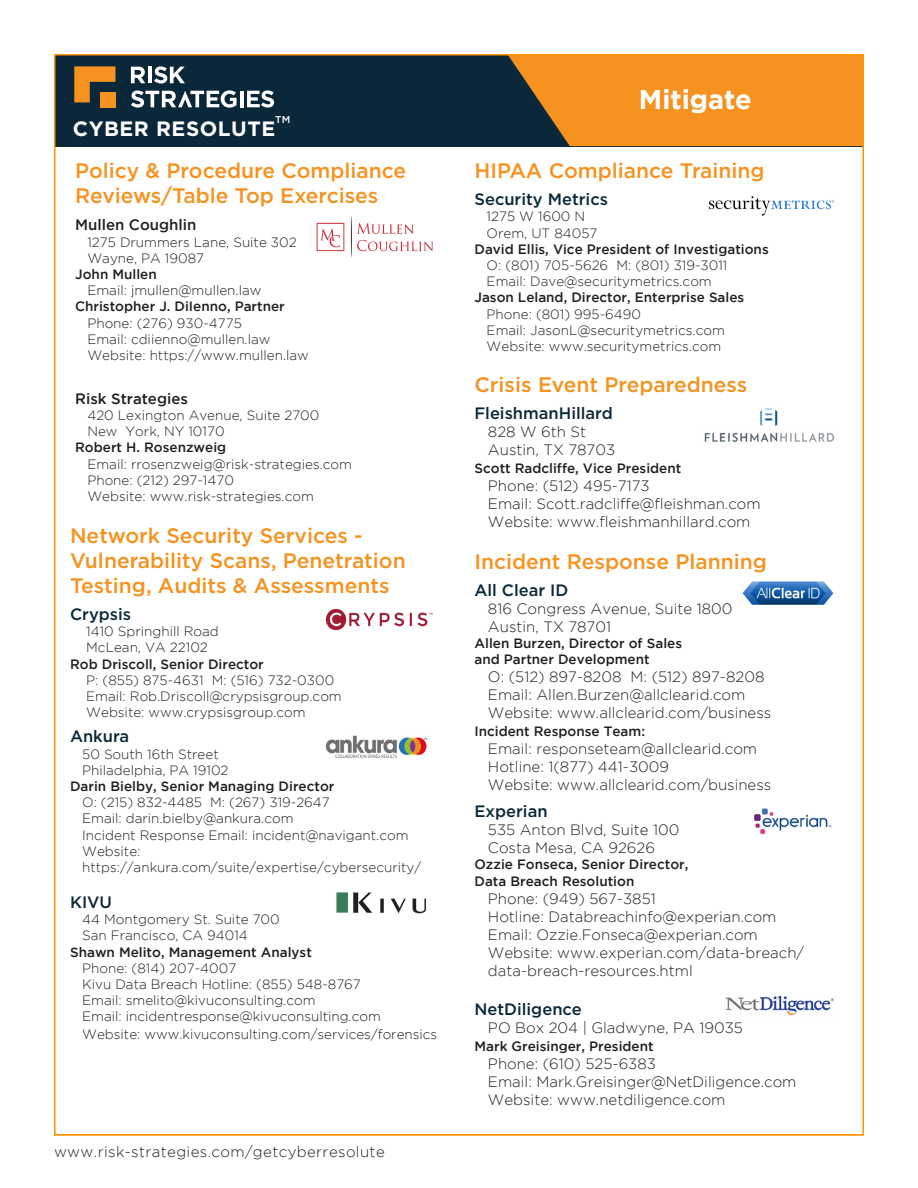
<style>
.page{position:relative;width:918px;height:1188px;background:#fff}
.page>*{position:absolute;margin:0;border:0;box-sizing:border-box;transform-origin:0 0}
.t1{font:700 27px "Gotham";color:#fff}
.t2{font:500 21px/25.2px "Gotham";color:#f69220}
.t3{font:700 20.7px "Gotham";letter-spacing:.025em;color:#fff}
.t4{font:500 16.5px "Gotham";color:#0a2839}
.t5{font:300 15px/18px "Gotham";color:#231f20}
.t6{font:300 15px "Gotham";letter-spacing:.025em;color:#231f20}
.t7{font:500 15px "Gotham";color:#231f20}
.t8{font:300 13.5px/16.2px "Gotham";color:#231f20}
.t9{font:500 13.5px/16.2px "Gotham";color:#231f20}
.t10{font:500 9.9px "Gotham";color:#fff}
.s1{font-weight:300}
.s2{font-weight:500}
</style>
<div class="page">
<div style="left:54px;top:54px;width:810px;height:92px;background:#0a2839"></div>
<svg style="left:509px;top:57px;width:352px;height:89px;background:#e18822"></svg>
<svg style="left:131px;top:67px;width:14px;height:16px"></svg>
<hr style="left:148px;top:67px;width:4px;height:16px;background:#fff">
<svg style="left:154px;top:67px;width:31px;height:17px"></svg>
<hr style="left:240px;top:91px;width:3px;height:16px;background:#fff">
<svg style="left:247px;top:90px;width:27px;height:18px"></svg>
<svg style="left:131px;top:90px;width:106px;height:18px"></svg>
<svg style="left:74px;top:67px;width:41px;height:35px"></svg>
<div style="left:100px;top:92px;width:15px;height:16px;background:#f69220"></div>
<img style="left:316px;top:216px;width:118px;height:41px">
<img style="left:325px;top:608px;width:108px;height:23px">
<img style="left:325px;top:735px;width:103px;height:23px">
<img style="left:336px;top:892px;width:90px;height:22px">
<img style="left:708px;top:196px;width:126px;height:20px">
<img style="left:704px;top:408px;width:131px;height:34px">
<img style="left:743px;top:581px;width:91px;height:24px">
<img style="left:753px;top:808px;width:79px;height:26px">
<img style="left:725px;top:995px;width:109px;height:21px">
<p class="t10" style="left:275px;top:114px;width:17px">TM</p>
<p class="t3" style="left:73px;top:116px;width:204px">CYBER RESOLUTE</p>
<p class="t2" style="left:75px;top:158px;width:333px">Policy &amp; Procedure Compliance<br>Reviews/Table Top Exercises</p>
<p class="t7" style="left:75px;top:217px;width:123px">Mullen Coughlin</p>
<p class="t8" style="left:87px;top:234px;width:211px">1275 Drummers Lane, Suite 302</p>
<p class="t8" style="left:87px;top:250px;width:118px">Wayne, PA 19087</p>
<p class="t9" style="left:75px;top:266px;width:83px">John Mullen</p>
<p class="t9" style="left:75px;top:282px;width:211px;text-indent:12px"><span class="s1">Email: jmullen@mullen.law<br></span>Christopher J. DiIenno, Partner</p>
<p class="t8" style="left:87px;top:315px;width:185px">Phone: (276) 930-4775<br>Email: cdiienno@mullen.law</p>
<p class="t8" style="left:87px;top:347px;width:223px">Website: https://www.mullen.law</p>
<p class="t7" style="left:75px;top:390px;width:114px">Risk Strategies</p>
<p class="t8" style="left:87px;top:407px;width:234px">420 Lexington Avenue, Suite 2700</p>
<p class="t8" style="left:87px;top:423px;width:139px">New York, NY 10170</p>
<p class="t8" style="left:87px;top:439px;width:266px;text-indent:-12px"><span class="s2">Robert H. Rosenzweig<br></span>Email: rrosenzweig@risk-strategies.com</p>
<p class="t8" style="left:87px;top:472px;width:148px">Phone: (212) 297-1470</p>
<p class="t8" style="left:87px;top:488px;width:228px">Website: www.risk-strategies.com</p>
<p class="t2" style="left:70px;top:522px;width:337px">Network Security Services -<br>Vulnerability Scans, Penetration<br>Testing, Audits &amp; Assessments</p>
<p class="t4" style="left:70px;top:603px;width:63px">Crypsis</p>
<p class="t8" style="left:86px;top:623px;width:134px">1410 Springhill Road</p>
<p class="t8" style="left:86px;top:639px;width:123px">McLean, VA 22102</p>
<p class="t9" style="left:70px;top:656px;width:195px">Rob Driscoll, Senior Director</p>
<p class="t8" style="left:86px;top:672px;width:250px">P: (855) 875-4631 M: (516) 732-0300</p>
<p class="t8" style="left:86px;top:688px;width:257px">Email: Rob.Driscoll@crypsisgroup.com</p>
<p class="t8" style="left:86px;top:704px;width:221px">Website: www.crypsisgroup.com</p>
<p class="t4" style="left:70px;top:726px;width:61px">Ankura</p>
<p class="t8" style="left:82px;top:746px;width:138px">50 South 16th Street</p>
<p class="t8" style="left:82px;top:762px;width:148px">Philadelphia, PA 19102</p>
<p class="t9" style="left:70px;top:778px;width:266px">Darin Bielby, Senior Managing Director</p>
<p class="t8" style="left:82px;top:794px;width:249px">O: (215) 832-4485 M: (267) 319-2647</p>
<p class="t8" style="left:82px;top:810px;width:213px">Email: darin.bielby@ankura.com</p>
<p class="t8" style="left:82px;top:827px;width:328px">Incident Response Email: incident@navigant.com</p>
<p class="t8" style="left:82px;top:843px;width:60px">Website:</p>
<p class="t8" style="left:82px;top:859px;width:341px">https://ankura.com/suite/expertise/cybersecurity/</p>
<p class="t4" style="left:70px;top:891px;width:44px">KIVU</p>
<p class="t8" style="left:82px;top:911px;width:199px">44 Montgomery St. Suite 700</p>
<p class="t8" style="left:82px;top:927px;width:167px">San Francisco, CA 94014</p>
<p class="t9" style="left:70px;top:944px;width:243px">Shawn Melito, Management Analyst</p>
<p class="t8" style="left:82px;top:960px;width:156px">Phone: (814) 207-4007</p>
<p class="t8" style="left:82px;top:976px;width:280px">Kivu Data Breach Hotline: (855) 548-8767</p>
<p class="t8" style="left:82px;top:992px;width:235px">Email: smelito@kivuconsulting.com</p>
<p class="t8" style="left:82px;top:1008px;width:300px">Email: incidentresponse@kivuconsulting.com</p>
<p class="t8" style="left:82px;top:1026px;width:357px">Website: www.kivuconsulting.com/services/forensics</p>
<p class="t6" style="left:54px;top:1143px;width:332px">www.risk-strategies.com/getcyberresolute</p>
<p class="t1" style="left:639px;top:84px;width:114px">Mitigate</p>
<p class="t2" style="left:474px;top:158px;width:292px">HIPAA Compliance Training</p>
<p class="t4" style="left:474px;top:189px;width:135px">Security Metrics</p>
<p class="t8" style="left:487px;top:208px;width:100px">1275 W 1600 N</p>
<p class="t8" style="left:487px;top:225px;width:112px">Orem, UT 84057</p>
<p class="t9" style="left:474px;top:241px;width:296px">David Ellis, Vice President of Investigations</p>
<p class="t8" style="left:487px;top:257px;width:242px">O: (801) 705-5626 M: (801) 319-3011</p>
<p class="t8" style="left:487px;top:273px;width:227px">Email: Dave@securitymetrics.com</p>
<p class="t9" style="left:474px;top:289px;width:271px">Jason Leland, Director, Enterprise Sales</p>
<p class="t8" style="left:487px;top:306px;width:156px">Phone: (801) 995-6490</p>
<p class="t8" style="left:487px;top:322px;width:240px">Email: JasonL@securitymetrics.com</p>
<p class="t8" style="left:487px;top:338px;width:236px">Website: www.securitymetrics.com</p>
<p class="t2" style="left:474px;top:372px;width:274px">Crisis Event Preparedness</p>
<p class="t4" style="left:474px;top:403px;width:140px">FleishmanHillard</p>
<p class="t5" style="left:488px;top:423px;width:100px">828 W 6th St</p>
<p class="t5" style="left:488px;top:441px;width:129px">Austin, TX 78703</p>
<p class="t9" style="left:474px;top:460px;width:208px">Scott Radcliffe, Vice President</p>
<p class="t5" style="left:488px;top:477px;width:163px">Phone: (512) 495-7173</p>
<p class="t5" style="left:488px;top:495px;width:274px">Email: Scott.radcliffe@fleishman.com</p>
<p class="t5" style="left:488px;top:513px;width:264px">Website: www.fleishmanhillard.com</p>
<p class="t2" style="left:474px;top:549px;width:294px">Incident Response Planning</p>
<p class="t4" style="left:474px;top:579px;width:95px">All Clear ID</p>
<p class="t5" style="left:488px;top:599px;width:246px">816 Congress Avenue, Suite 1800</p>
<p class="t5" style="left:488px;top:617px;width:125px">Austin, TX 78701</p>
<p class="t9" style="left:474px;top:635px;width:209px">Allen Burzen, Director of Sales and Partner Development</p>
<p class="t5" style="left:488px;top:668px;width:278px">O: (512) 897-8208 M: (512) 897-8208</p>
<p class="t5" style="left:488px;top:686px;width:259px">Email: Allen.Burzen@allclearid.com</p>
<p class="t5" style="left:488px;top:704px;width:285px">Website: www.allclearid.com/business</p>
<p class="t9" style="left:474px;top:723px;width:172px">Incident Response Team:</p>
<p class="t5" style="left:488px;top:740px;width:271px">Email: responseteam@allclearid.com</p>
<p class="t5" style="left:488px;top:758px;width:183px">Hotline: 1(877) 441-3009</p>
<p class="t5" style="left:488px;top:776px;width:285px">Website: www.allclearid.com/business</p>
<p class="t4" style="left:474px;top:801px;width:75px">Experian</p>
<p class="t5" style="left:488px;top:821px;width:193px">535 Anton Blvd, Suite 100</p>
<p class="t5" style="left:488px;top:839px;width:169px">Costa Mesa, CA 92626</p>
<p class="t9" style="left:474px;top:856px;width:215px">Ozzie Fonseca, Senior Director,<br>Data Breach Resolution</p>
<p class="t5" style="left:488px;top:889px;width:169px">Phone: (949) 567-3851</p>
<p class="t5" style="left:488px;top:907px;width:290px">Hotline: Databreachinfo@experian.com</p>
<p class="t5" style="left:488px;top:925px;width:271px">Email: Ozzie.Fonseca@experian.com</p>
<p class="t5" style="left:488px;top:943px;width:318px">Website: www.experian.com/data-breach/ data-breach-resources.html</p>
<p class="t4" style="left:474px;top:998px;width:109px">NetDiligence</p>
<p class="t5" style="left:488px;top:1018px;width:257px">PO Box 204 | Gladwyne, PA 19035</p>
<p class="t9" style="left:474px;top:1038px;width:181px">Mark Greisinger, President</p>
<p class="t5" style="left:488px;top:1054px;width:170px">Phone: (610) 525-6383</p>
<p class="t5" style="left:488px;top:1072px;width:310px">Email: Mark.Greisinger@NetDiligence.com</p>
<p class="t5" style="left:488px;top:1090px;width:239px">Website: www.netdiligence.com</p>
</div>
